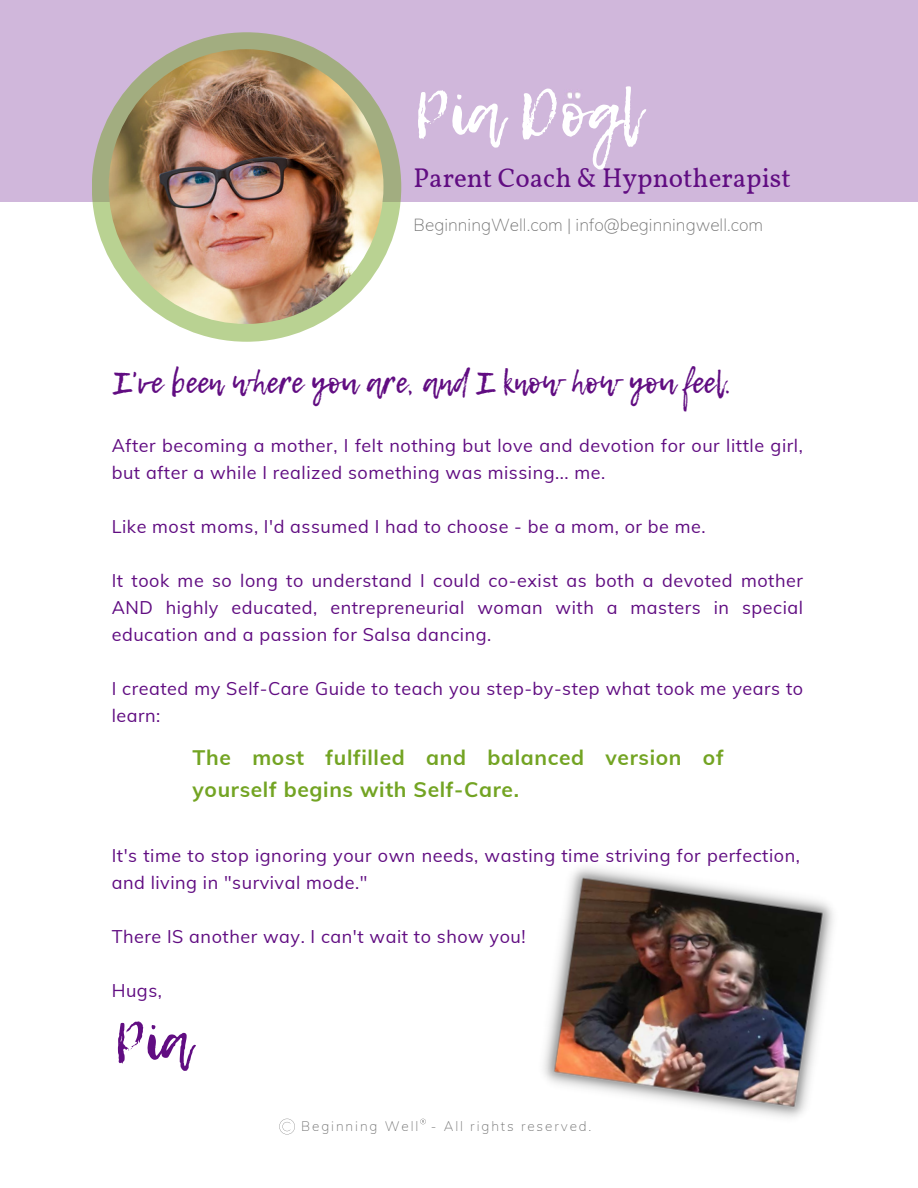
<style>
.page{position:relative;width:918px;height:1188px;background:#fff}
.page>*{position:absolute;margin:0;border:0;box-sizing:border-box;transform-origin:0 0}
.t1{font:63.15px "Lemon Tuesday";color:#fff}
.t2{font:54.45px "Lemon Tuesday";color:#610d82}
.t3{font:30px "Lemon Tuesday";color:#610d82}
.t4{font:27px "Vollkorn";color:#610d82}
.t5{font:700 21px/31.5px "Mulish";letter-spacing:.03em;color:#73a423}
.t6{font:18px/27px "Mulish";letter-spacing:.03em;color:#610d82}
.t7{font:200 17.1px "Mulish";color:#737373}
.t8{font:200 13.5px "Mulish";letter-spacing:.14em;color:#737373}
</style>
<div class="page">
<div style="left:0;top:0;width:918px;height:202px;background:#d0b7db"></div>
<svg style="left:92px;top:32px;width:309px;height:310px;background:#adbe89"></svg>
<img style="left:109px;top:49px;width:274px;height:275px;border-radius:50%">
<svg style="left:567px;top:92px;width:14px;height:7px"></svg>
<svg style="left:279px;top:1119px;width:16px;height:15px"></svg>
<svg style="left:420px;top:1119px;width:6px;height:5px"></svg>
<img style="left:543px;top:867px;width:290px;height:251px">
<p class="t1" style="left:414px;top:66px;width:227px">Pia Dogl</p>
<p class="t4" style="left:414px;top:161px;width:379px">Parent Coach &amp; Hypnotherapist</p>
<p class="t7" style="left:414px;top:213px;width:351px">BeginningWell.com | info@beginningwell.com</p>
<p class="t3" style="left:114px;top:360px;width:619px">I've been where you are, and I know how you feel.</p>
<p class="t6" style="left:112px;top:432px;width:693px">After becoming a mother, I felt nothing but love and devotion for our little girl, but after a while I realized something was missing... me.</p>
<p class="t6" style="left:112px;top:513px;width:595px">Like most moms, I'd assumed I had to choose - be a mom, or be me.</p>
<p class="t6" style="left:112px;top:567px;width:693px;text-align:justify">It took me so long to understand I could co-exist as both a devoted mother AND highly educated, entrepreneurial woman with a masters in special education and a passion for Salsa dancing.</p>
<p class="t6" style="left:112px;top:675px;width:693px">I created my Self-Care Guide to teach you step-by-step what took me years to learn:</p>
<p class="t5" style="left:193px;top:742px;width:533px">The most fulfilled and balanced version of yourself begins with Self-Care.</p>
<p class="t6" style="left:112px;top:841px;width:690px">It's time to stop ignoring your own needs, wasting time striving for perfection, and living in "survival mode."</p>
<p class="t6" style="left:112px;top:922px;width:415px">There IS another way. I can't wait to show you!</p>
<p class="t6" style="left:112px;top:976px;width:52px">Hugs,</p>
<p class="t2" style="left:114px;top:1000px;width:77px">Pia</p>
<p class="t8" style="left:301px;top:1117px;width:292px">Beginning Well - All rights reserved.</p>
</div>
